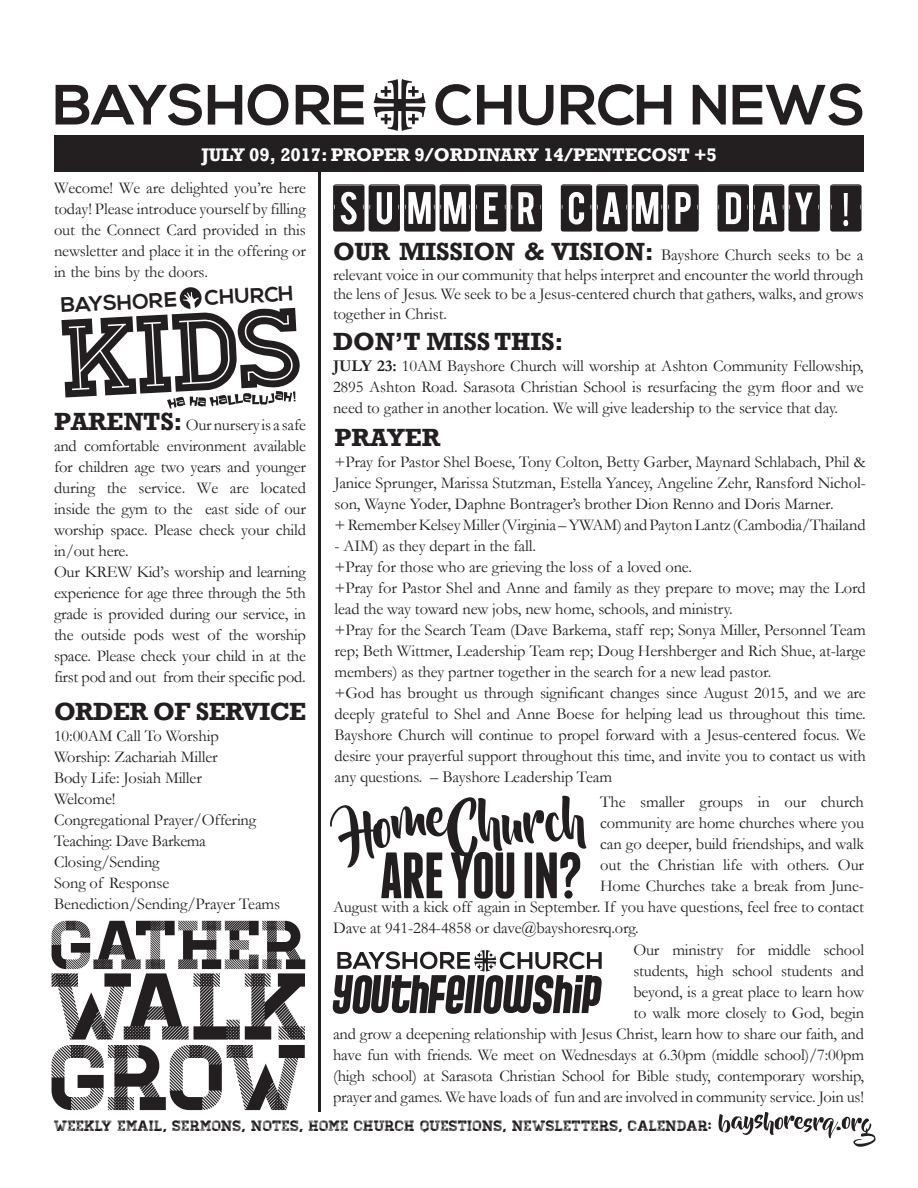
<style>
.page{position:relative;width:918px;height:1188px;background:#fff}
.page>*{position:absolute;margin:0;border:0;box-sizing:border-box;transform-origin:0 0}
.t1{font:94.5px "Homestead Display";color:#231f20}
.t2{font:93px "Homestead Display";color:#231f20}
.t3{font:69px "Homestead Display";letter-spacing:-.01em;color:#231f20}
.t4{font:61.5px "calendarnotetfb";letter-spacing:-.01em;color:#231f20}
.t5{font:700 56.55px "Nexa";color:#231f20}
.t6{font:700 25.5px "Rockwell";letter-spacing:-.015em;color:#231f20}
.t7{font:700 20.85px "Nexa";color:#231f20}
.t8{font:700 18.75px "Rockwell";letter-spacing:-.01em;color:#fff}
.t9{font:16.5px/21px "Garamond";letter-spacing:-.01em;color:#231f20;text-align:justify}
.t10{font:15px "Homestead Display";letter-spacing:.01em;color:#231f20}
.s1{font-family:"Rockwell";font-weight:700;font-size:25.5px}
.s2{font-weight:700}
</style>
<div class="page">
<div style="left:54px;top:136px;width:810px;height:36px;background:#231f20"></div>
<hr style="left:318px;top:161px;width:3px;height:951px;background:#231f20">
<svg style="left:719px;top:1112px;width:157px;height:35px"></svg>
<svg style="left:373px;top:79px;width:53px;height:52px"></svg>
<svg style="left:61px;top:287px;width:239px;height:122px"></svg>
<svg style="left:330px;top:796px;width:256px;height:103px"></svg>
<svg style="left:333px;top:950px;width:269px;height:64px"></svg>
<h3 class="t5" style="left:53px;top:72px;width:814px">BAYSHORE CHURCH NEWS</h3>
<p class="t8" style="left:201px;top:143px;width:517px">JULY 09, 2017: PROPER 9/ORDINARY 14/PENTECOST +5</p>
<p class="t9" style="left:54px;top:177px;width:253px">Wecome! We are delighted you’re here today! Please introduce yourself by filling out the Connect Card provided in this newsletter and place it in the offering or in the bins by the doors.</p>
<p class="t7" style="left:60px;top:293px;width:118px;rotate:-3deg">BAYSHORE</p>
<p class="t7" style="left:204px;top:286px;width:91px;rotate:-3deg">CHURCH</p>
<p class="t9" style="left:54px;top:414px;width:254px"><span class="s1">PARENTS:</span> Our nursery is a safe and comfortable environment available for children age two years and younger during the service. We are located inside the gym to the east side of our worship space. Please check your child in/out here.</p>
<p class="t9" style="left:54px;top:561px;width:254px">Our KREW Kid’s worship and learning experience for age three through the 5th grade is provided during our service, in the outside pods west of the worship space. Please check your child in at the first pod and out from their specific pod.</p>
<p class="t6" style="left:54px;top:696px;width:254px">ORDER OF SERVICE</p>
<p class="t9" style="left:54px;top:725px;width:166px">10:00AM Call To Worship</p>
<p class="t9" style="left:54px;top:746px;width:165px">Worship: Zachariah Miller</p>
<p class="t9" style="left:54px;top:767px;width:149px">Body Life: Josiah Miller</p>
<p class="t9" style="left:54px;top:788px;width:63px">Welcome!</p>
<p class="t9" style="left:54px;top:809px;width:204px">Congregational Prayer/Offering</p>
<p class="t9" style="left:54px;top:830px;width:154px">Teaching: Dave Barkema</p>
<p class="t9" style="left:54px;top:851px;width:107px">Closing/Sending</p>
<p class="t9" style="left:54px;top:872px;width:117px">Song of Response</p>
<p class="t9" style="left:54px;top:893px;width:228px">Benediction/Sending/Prayer Teams</p>
<p class="t3" style="left:52px;top:905px;width:259px">GATHER</p>
<p class="t1" style="left:52px;top:951px;width:261px">WALK</p>
<p class="t2" style="left:52px;top:1023px;width:261px">GROW</p>
<p class="t4" style="left:333px;top:180px;width:535px">SUMMER CAMP DAY!</p>
<p class="t9" style="left:333px;top:245px;width:532px;line-height:19.5px"><span class="s1">OUR MISSION &amp; VISION:</span> Bayshore Church seeks to be a relevant voice in our community that helps interpret and encounter the world through the lens of Jesus. We seek to be a Jesus-centered church that gathers, walks, and grows together in Christ.</p>
<p class="t6" style="left:333px;top:326px;width:232px">DON’T MISS THIS:</p>
<p class="t9" style="left:333px;top:355px;width:532px"><span class="s2">JULY 23:</span> 10AM Bayshore Church will worship at Ashton Community Fellowship, 2895 Ashton Road. Sarasota Christian School is resurfacing the gym floor and we need to gather in another location. We will give leadership to the service that day.</p>
<p class="t6" style="left:334px;top:422px;width:108px">PRAYER</p>
<p class="t9" style="left:334px;top:451px;width:533px">+Pray for Pastor Shel Boese, Tony Colton, Betty Garber, Maynard Schlabach, Phil &amp; Janice Sprunger, Marissa Stutzman, Estella Yancey, Angeline Zehr, Ransford Nichol&shy;son, Wayne Yoder, Daphne Bontrager’s brother Dion Renno and Doris Marner.</p>
<p class="t9" style="left:334px;top:514px;width:533px">+ Remember Kelsey Miller (Virginia – YWAM) and Payton Lantz (Cambodia/Thailand</p>
<p class="t9" style="left:334px;top:535px;width:203px">- AIM) as they depart in the fall.</p>
<p class="t9" style="left:334px;top:556px;width:359px">+Pray for those who are grieving the loss of a loved one.</p>
<p class="t9" style="left:334px;top:577px;width:533px">+Pray for Pastor Shel and Anne and family as they prepare to move; may the Lord lead the way toward new jobs, new home, schools, and ministry.</p>
<p class="t9" style="left:334px;top:619px;width:533px">+Pray for the Search Team (Dave Barkema, staff rep; Sonya Miller, Personnel Team rep; Beth Wittmer, Leadership Team rep; Doug Hershberger and Rich Shue, at-large members) as they partner together in the search for a new lead pastor.</p>
<p class="t9" style="left:334px;top:682px;width:533px">+God has brought us through significant changes since August 2015, and we are deeply grateful to Shel and Anne Boese for helping lead us throughout this time.<br>Bayshore Church will continue to propel forward with a Jesus-centered focus. We desire your prayerful support throughout this time, and invite you to contact us with any questions. – Bayshore Leadership Team</p>
<p class="t9" style="left:600px;top:791px;width:265px">The smaller groups in our church</p>
<p class="t9" style="left:600px;top:812px;width:265px">community are home churches where you</p>
<p class="t9" style="left:600px;top:833px;width:265px">can go deeper, build friendships, and walk</p>
<p class="t9" style="left:600px;top:854px;width:265px">out the Christian life with others. Our</p>
<p class="t9" style="left:600px;top:875px;width:265px">Home Churches take a break from June-</p>
<p class="t9" style="left:333px;top:896px;width:532px">August with a kick off again in September. If you have questions, feel free to contact</p>
<p class="t9" style="left:333px;top:917px;width:307px">Dave at 941-284-4858 or dave@bayshoresrq.org.</p>
<p class="t9" style="left:333px;top:939px;width:533px;text-align:right">Our ministry for middle school<br>students, high school students and<br>beyond, is a great place to learn how<br>to walk more closely to God, begin<br>and grow a deepening relationship with Jesus Christ, learn how to share our faith, and have fun with friends. We meet on Wednesdays at 6.30pm (middle school)/7:00pm (high school) at Sarasota Christian School for Bible study, contemporary worship, prayer and games. We have loads of fun and are involved in community service. Join us!</p>
<p class="t10" style="left:54px;top:1117px;width:659px">WEEKLY EMAIL, SERMONS, NOTES, HOME CHURCH QUESTIONS, NEWSLETTERS, CALENDAR:</p>
</div>
